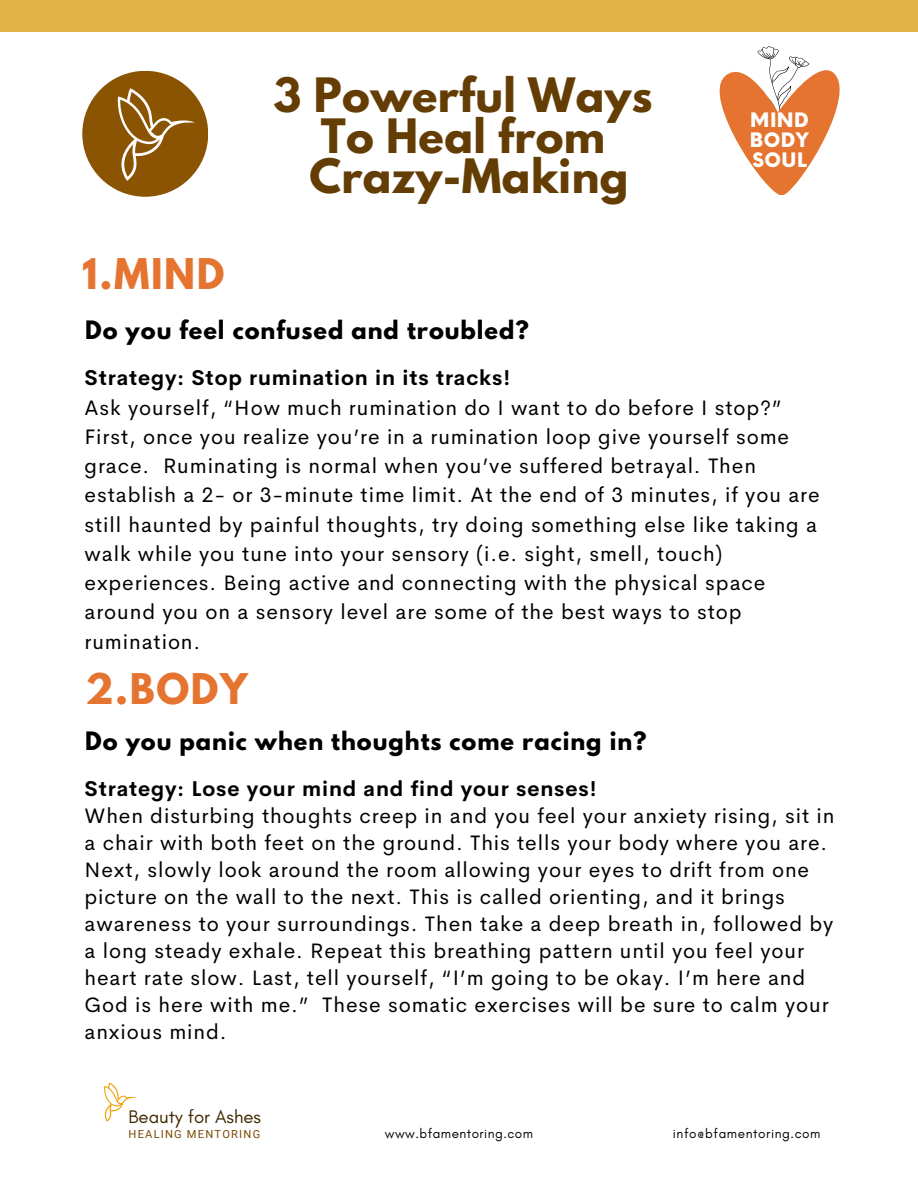
<style>
.page{position:relative;width:918px;height:1188px;background:#fff}
.page>*{position:absolute;margin:0;border:0;box-sizing:border-box;transform-origin:0 0}
.t1{font:700 42px/40.5px "League Spartan";letter-spacing:.01em;color:#643d04;text-align:center}
.t2{font:700 37.5px "League Spartan";letter-spacing:.045em;color:#e57430}
.t3{font:700 22.5px "League Spartan";letter-spacing:.045em;color:#000}
.t4{font:21px/29.2px "Cerebri Sans";letter-spacing:.045em;color:#000}
.t5{font:700 21px "Cerebri Sans";letter-spacing:.045em;color:#000}
.t6{font:900 19.5px/20px "Neue Einstellung";letter-spacing:.02em;color:#fff;text-align:justify}
.t7{font:18.6px "Glacial Indifference";color:#402601}
.t8{font:13.5px "Glacial Indifference";letter-spacing:.045em;color:#000}
.t9{font:11.1px "Roboto";letter-spacing:.11em;color:#7b4b05}
</style>
<div class="page">
<svg style="left:104px;top:1082px;width:33px;height:40px"></svg>
<div style="left:0;top:0;width:918px;height:32px;background:#e2b349"></div>
<svg style="left:719px;top:46px;width:121px;height:150px"></svg>
<div style="left:82px;top:71px;width:126px;height:126px;background:#8b5403;border-radius:50%"></div>
<svg style="left:92px;top:85px;width:107px;height:111px"></svg>
<h1 class="t1" style="left:274px;top:81px;width:380px">3 Powerful Ways<br>To Heal from<br>Crazy-Making</h1>
<h2 class="t2" style="left:82px;top:255px;width:144px">1.MIND</h2>
<p class="t3" style="left:85px;top:319px;width:445px">Do you feel confused and troubled?</p>
<p class="t6" style="left:750px;top:108px;width:60px">MIND BODY SOUL</p>
<p class="t5" style="left:85px;top:364px;width:427px">Strategy: Stop rumination in its tracks!</p>
<p class="t4" style="left:85px;top:393px;width:737px">Ask yourself, “How much rumination do I want to do before I stop?” First, once you realize you’re in a rumination loop give yourself some grace. Ruminating is normal when you’ve suffered betrayal. Then establish a 2- or 3-minute time limit. At the end of 3 minutes, if you are still haunted by painful thoughts, try doing something else like taking a walk while you tune into your sensory (i.e. sight, smell, touch) experiences. Being active and connecting with the physical space around you on a sensory level are some of the best ways to stop rumination.</p>
<h2 class="t2" style="left:85px;top:670px;width:164px">2.BODY</h2>
<p class="t3" style="left:85px;top:730px;width:563px">Do you panic when thoughts come racing in?</p>
<p class="t5" style="left:85px;top:775px;width:514px">Strategy: Lose your mind and find your senses!</p>
<p class="t4" style="left:85px;top:802px;width:751px;line-height:27px">When disturbing thoughts creep in and you feel your anxiety rising, sit in a chair with both feet on the ground. This tells your body where you are.<br>Next, slowly look around the room allowing your eyes to drift from one picture on the wall to the next. This is called orienting, and it brings awareness to your surroundings. Then take a deep breath in, followed by a long steady exhale. Repeat this breathing pattern until you feel your heart rate slow. Last, tell yourself, “I’m going to be okay. I’m here and God is here with me.” These somatic exercises will be sure to calm your anxious mind.</p>
<p class="t7" style="left:129px;top:1105px;width:134px">Beauty for Ashes</p>
<p class="t9" style="left:129px;top:1127px;width:133px">HEALING MENTORING</p>
<p class="t8" style="left:385px;top:1125px;width:150px">www.bfamentoring.com</p>
<p class="t8" style="left:673px;top:1125px;width:149px">info@bfamentoring.com</p>
</div>
